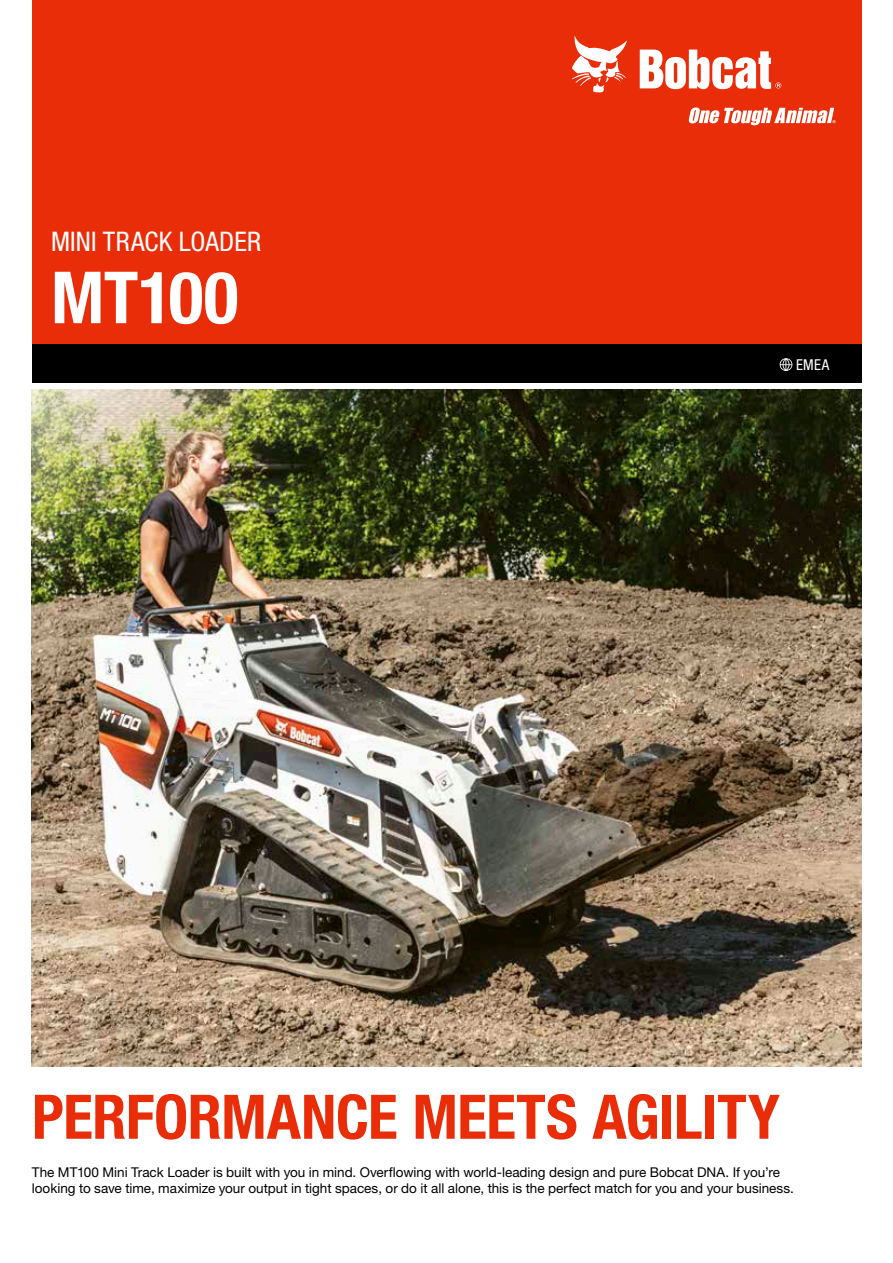
<style>
.page{position:relative;width:893px;height:1263px;background:#fff}
.page>*{position:absolute;margin:0;border:0;box-sizing:border-box;transform-origin:0 0}
.t1{font:700 condensed 72px "Helvetica Neue LT Pro";letter-spacing:-.005em;color:#fff}
.t2{font:700 condensed 61.5px "Helvetica Neue LT Pro";letter-spacing:-.01em;color:#e82d08}
.t3{font:condensed 27px "Helvetica Neue LT Pro";letter-spacing:.005em;color:#fff}
.t4{font:condensed 15px "Helvetica Neue LT Pro";color:#fff}
.t5{font:13.5px/16.2px "Helvetica Neue LT Pro";color:#000}
</style>
<div class="page">
<img style="left:32px;top:389px;width:829px;height:677px">
<div style="left:32px;top:0;width:829px;height:383px;background:#e82d08"></div>
<div style="left:32px;top:344px;width:829px;height:39px;background:#000"></div>
<svg style="left:640px;top:50px;width:141px;height:39px"></svg>
<svg style="left:572px;top:35px;width:55px;height:57px"></svg>
<svg style="left:689px;top:107px;width:147px;height:18px"></svg>
<svg style="left:780px;top:358px;width:12px;height:13px"></svg>
<h3 class="t3" style="left:51px;top:226px;width:211px">MINI TRACK LOADER</h3>
<h1 class="t1" style="left:51px;top:254px;width:189px">MT100</h1>
<p class="t4" style="left:796px;top:356px;width:35px">EMEA</p>
<h2 class="t2" style="left:32px;top:1080px;width:749px">PERFORMANCE MEETS AGILITY</h2>
<p class="t5" style="left:32px;top:1164px;width:763px">The MT100 Mini Track Loader is built with you in mind. Overflowing with world-leading design and pure Bobcat DNA. If you’re looking to save time, maximize your output in tight spaces, or do it all alone, this is the perfect match for you and your business.</p>
</div>
